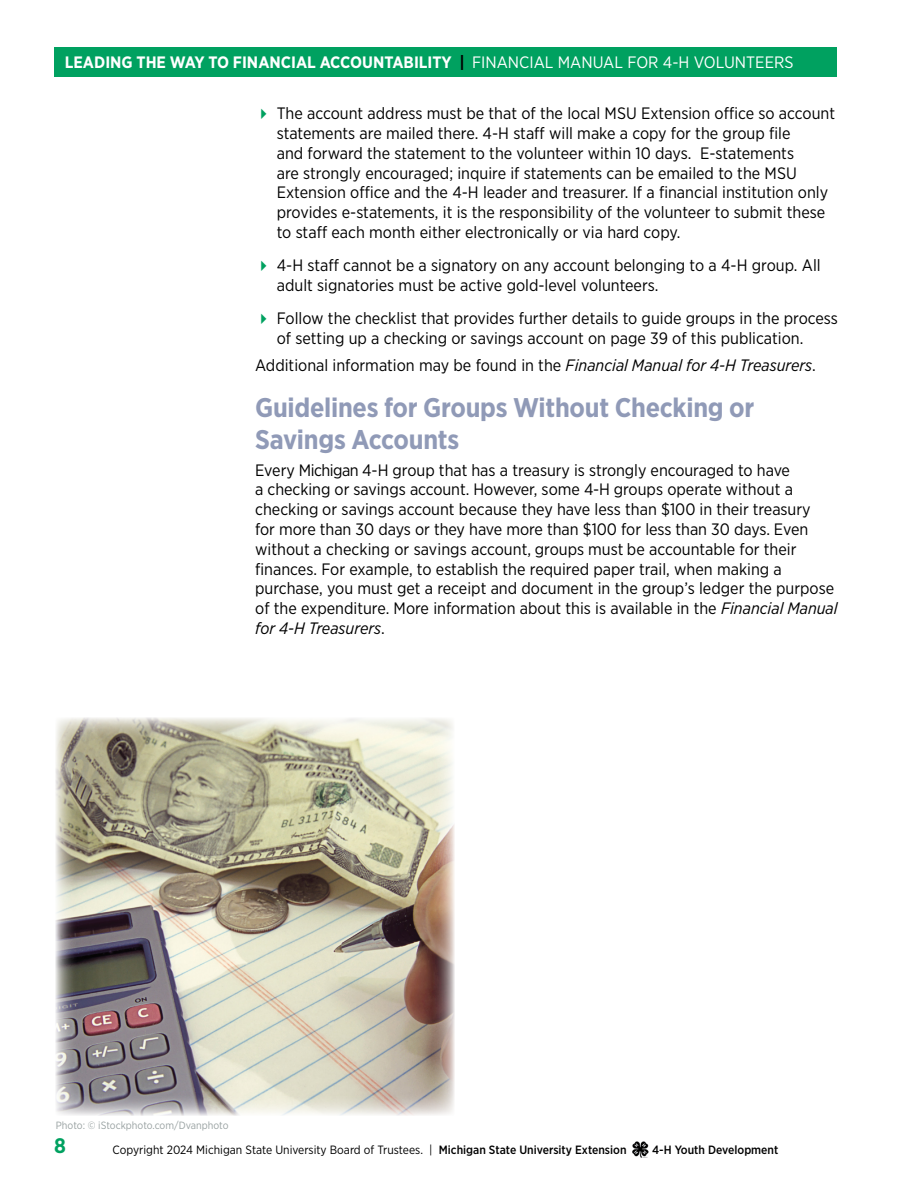
<style>
.page{position:relative;width:918px;height:1188px;background:#fff}
.page>*{position:absolute;margin:0;border:0;box-sizing:border-box;transform-origin:0 0}
.t1{font:700 27px/32.4px "Gotham Narrow";letter-spacing:-.01em;color:#909ab7}
.t2{font:700 21px "Gotham Narrow";color:#00a160}
.Body{font:16.5px/19.8px "Gotham Narrow";color:#000}
.t3{font:700 16.5px "Gotham Narrow";color:#fff}
.t4{font:12px "Gotham Narrow";color:#000}
.t5{font:500 12px "Gotham Narrow";color:#000}
.t6{font:10.5px "Gotham Narrow";color:#99a2a2}
.s1{color:#000}
.s2{font-weight:400}
.s3{font-style:italic}
.s4{font-weight:500}
</style>
<div class="page">
<img style="left:633px;top:1141px;width:16px;height:16px">
<div style="left:54px;top:47px;width:783px;height:30px;background:#00a160"></div>
<img style="left:56px;top:717px;width:399px;height:399px">
<p class="t3" style="left:65px;top:52px;width:730px">LEADING THE WAY TO FINANCIAL ACCOUNTABILITY <span class="s1">|</span> <span class="s2">FINANCIAL MANUAL FOR 4-H VOLUNTEERS</span></p>
<p class="Body" style="left:277px;top:103px;width:560px">The account address must be that of the local MSU Extension office so account statements are mailed there. 4-H staff will make a copy for the group file<br>and forward the statement to the volunteer within 10 days. E-statements<br>are strongly encouraged; inquire if statements can be emailed to the MSU Extension office and the 4-H leader and treasurer. If a financial institution only provides e-statements, it is the responsibility of the volunteer to submit these to staff each month either electronically or via hard copy.</p>
<p class="Body" style="left:277px;top:255px;width:545px">4-H staff cannot be a signatory on any account belonging to a 4-H group. All adult signatories must be active gold-level volunteers.</p>
<p class="Body" style="left:277px;top:308px;width:563px">Follow the checklist that provides further details to guide groups in the process of setting up a checking or savings account on page 39 of this publication.</p>
<p class="Body" style="left:255px;top:355px;width:562px">Additional information may be found in the <span class="s3">Financial Manual for 4-H Treasurers</span>.</p>
<h3 class="t1" style="left:255px;top:391px;width:501px">Guidelines for Groups Without Checking or<br>Savings Accounts</h3>
<p class="Body" style="left:255px;top:460px;width:584px">Every Michigan 4-H group that has a treasury is strongly encouraged to have<br>a checking or savings account. However, some 4-H groups operate without a checking or savings account because they have less than $100 in their treasury<br>for more than 30 days or they have more than $100 for less than 30 days. Even without a checking or savings account, groups must be accountable for their finances. For example, to establish the required paper trail, when making a purchase, you must get a receipt and document in the group’s ledger the purpose of the expenditure. More information about this is available in the <span class="s3">Financial Manual for 4-H Treasurers</span>.</p>
<p class="t6" style="left:56px;top:1119px;width:174px">Photo: © iStockphoto.com/Dvanphoto</p>
<p class="t2" style="left:54px;top:1132px;width:13px">8</p>
<p class="t4" style="left:113px;top:1143px;width:515px">Copyright 2024 Michigan State University Board of Trustees. | <span class="s4">Michigan State University Extension</span></p>
<p class="t5" style="left:652px;top:1143px;width:128px">4-H Youth Development</p>
</div>
